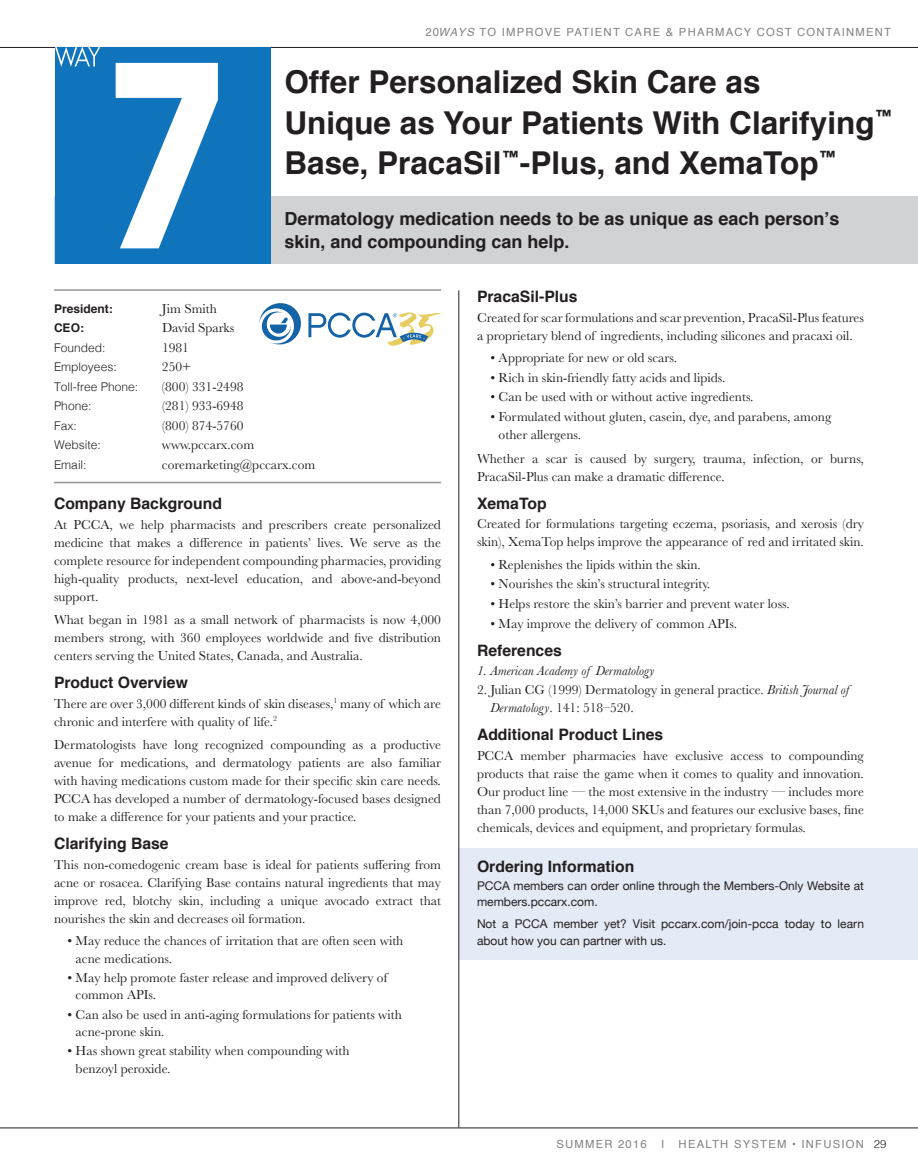
<style>
.page{position:relative;width:918px;height:1175px;background:#fff}
.page>*{position:absolute;margin:0;border:0;box-sizing:border-box;transform-origin:0 0}
.t1{font:700 31.5px/40.5px "Helvetica";color:#231f20}
.t2{font:700 18px/22.5px "Helvetica";color:#231f20}
.t3{font:700 15.75px "Helvetica";color:#231f20}
.t4{font:13.5px/18px "Baskerville";color:#231f20}
.t5{font:italic 13.5px "Baskerville";color:#231f20}
.t6{font:12px/16.5px "Helvetica Neue";color:#231f20}
.t7{font:300 12px "Helvetica";color:#231f20}
.t8{font:700 12px "Helvetica";color:#231f20}
.t9{font:11.25px "Helvetica";letter-spacing:.11em;color:#808285}
.s1{font-style:italic}
.s2{font-weight:300;color:#231f20}
</style>
<div class="page">
<hr style="left:0;top:47px;width:918px;height:1px;background:#231f20">
<div style="left:459px;top:848px;width:459px;height:111px;background:#e5ebf6"></div>
<div style="left:55px;top:196px;width:863px;height:67px;background:#d1d2d4"></div>
<hr style="left:54px;top:289px;width:387px;height:2px;background:#939598">
<div style="left:55px;top:47px;width:216px;height:216px;background:#1074bc"></div>
<svg style="left:116px;top:63px;width:102px;height:185px"></svg>
<svg style="left:55px;top:47px;width:45px;height:20px"></svg>
<hr style="left:54px;top:482px;width:387px;height:1px;background:#939598">
<hr style="left:0;top:1127px;width:918px;height:1px;background:#231f20">
<hr style="left:459px;top:290px;width:1px;height:837px;background:#231f20">
<svg style="left:259px;top:303px;width:182px;height:43px"></svg>
<p class="t9" style="left:425px;top:23px;width:467px">20<span class="s1">WAYS</span> TO IMPROVE PATIENT CARE &amp; PHARMACY COST CONTAINMENT</p>
<h1 class="t1" style="left:284px;top:62px;width:610px">Offer Personalized Skin Care as<br>Unique as Your Patients With Clarifying<sup>™<br></sup>Base, PracaSil<sup>™</sup>-Plus, and XemaTop<sup>™</sup></h1>
<h2 class="t2" style="left:284px;top:208px;width:557px">Dermatology medication needs to be as unique as each person’s skin, and compounding can help.</h2>
<p class="t8" style="left:54px;top:299px;width:60px">President:</p>
<p class="t4" style="left:162px;top:299px;width:56px">Jim Smith</p>
<p class="t8" style="left:54px;top:318px;width:31px">CEO:</p>
<p class="t4" style="left:162px;top:319px;width:74px">David Sparks</p>
<p class="t7" style="left:54px;top:337px;width:53px">Founded:</p>
<p class="t4" style="left:162px;top:338px;width:28px">1981</p>
<p class="t7" style="left:54px;top:357px;width:64px">Employees:</p>
<p class="t4" style="left:162px;top:358px;width:31px">250+</p>
<p class="t7" style="left:54px;top:376px;width:86px">Toll-free Phone:</p>
<p class="t4" style="left:162px;top:377px;width:83px">(800) 331-2498</p>
<p class="t7" style="left:54px;top:396px;width:39px">Phone:</p>
<p class="t4" style="left:162px;top:397px;width:83px">(281) 933-6948</p>
<p class="t7" style="left:54px;top:415px;width:24px">Fax:</p>
<p class="t4" style="left:162px;top:416px;width:83px">(800) 874-5760</p>
<p class="t7" style="left:54px;top:435px;width:48px">Website:</p>
<p class="t4" style="left:162px;top:436px;width:94px">www.pccarx.com</p>
<p class="t7" style="left:54px;top:454px;width:34px">Email:</p>
<p class="t4" style="left:162px;top:455px;width:155px">coremarketing@pccarx.com</p>
<p class="t3" style="left:54px;top:491px;width:170px">Company Background</p>
<p class="t4" style="left:54px;top:516px;width:389px;text-align:justify">At PCCA, we help pharmacists and prescribers create personalized medicine that makes a difference in patients’ lives. We serve as the complete resource for independent compounding pharmacies, providing high-quality products, next-level education, and above-and-beyond support.</p>
<p class="t4" style="left:54px;top:611px;width:389px;text-align:justify">What began in 1981 as a small network of pharmacists is now 4,000 members strong, with 360 employees worldwide and five distribution centers serving the United States, Canada, and Australia.</p>
<p class="t3" style="left:54px;top:670px;width:135px">Product Overview</p>
<p class="t4" style="left:54px;top:694px;width:388px">There are over 3,000 different kinds of skin diseases,<sup>1</sup> many of which are chronic and interfere with quality of life.<sup>2</sup></p>
<p class="t4" style="left:54px;top:736px;width:389px;text-align:justify">Dermatologists have long recognized compounding as a productive avenue for medications, and dermatology patients are also familiar with having medications custom made for their specific skin care needs.<br>PCCA has developed a number of dermatology-focused bases designed to make a difference for your patients and your practice.</p>
<p class="t3" style="left:54px;top:831px;width:116px">Clarifying Base</p>
<p class="t4" style="left:54px;top:855px;width:389px;text-align:justify">This non-comedogenic cream base is ideal for patients suffering from acne or rosacea. Clarifying Base contains natural ingredients that may improve red, blotchy skin, including a unique avocado extract that nourishes the skin and decreases oil formation.</p>
<p class="t4" style="left:76px;top:932px;width:329px;line-height:17.2px;text-indent:-8px">• May reduce the chances of irritation that are often seen with acne medications.</p>
<p class="t4" style="left:76px;top:969px;width:313px;line-height:17.2px;text-indent:-8px">• May help promote faster release and improved delivery of common APIs.</p>
<p class="t4" style="left:76px;top:1006px;width:328px;line-height:17.2px;text-indent:-8px">• Can also be used in anti-aging formulations for patients with acne-prone skin.</p>
<p class="t4" style="left:76px;top:1042px;width:275px;text-indent:-8px">• Has shown great stability when compounding with benzoyl peroxide.</p>
<p class="t3" style="left:477px;top:284px;width:102px">PracaSil-Plus</p>
<p class="t4" style="left:477px;top:308px;width:389px">Created for scar formulations and scar prevention, PracaSil-Plus features a proprietary blend of ingredients, including silicones and pracaxi oil.</p>
<p class="t4" style="left:490px;top:349px;width:188px">• Appropriate for new or old scars.</p>
<p class="t4" style="left:490px;top:368px;width:237px">• Rich in skin-friendly fatty acids and lipids.</p>
<p class="t4" style="left:490px;top:388px;width:265px">• Can be used with or without active ingredients.</p>
<p class="t4" style="left:499px;top:407px;width:334px;text-indent:-8px">• Formulated without gluten, casein, dye, and parabens, among other allergens.</p>
<p class="t4" style="left:477px;top:449px;width:389px">Whether a scar is caused by surgery, trauma, infection, or burns,<br>PracaSil-Plus can make a dramatic difference.</p>
<p class="t3" style="left:477px;top:490px;width:71px">XemaTop</p>
<p class="t4" style="left:477px;top:515px;width:388px">Created for formulations targeting eczema, psoriasis, and xerosis (dry skin), XemaTop helps improve the appearance of red and irritated skin.</p>
<p class="t4" style="left:490px;top:555px;width:212px">• Replenishes the lipids within the skin.</p>
<p class="t4" style="left:490px;top:575px;width:221px">• Nourishes the skin’s structural integrity.</p>
<p class="t4" style="left:490px;top:594px;width:301px">• Helps restore the skin’s barrier and prevent water loss.</p>
<p class="t4" style="left:490px;top:614px;width:248px">• May improve the delivery of common APIs.</p>
<p class="t3" style="left:477px;top:638px;width:86px">References</p>
<p class="t5" style="left:477px;top:661px;width:179px">1. American Academy of Dermatology</p>
<p class="t4" style="left:490px;top:681px;width:360px;line-height:17.2px;text-indent:-14px">2. Julian CG (1999) Dermatology in general practice. <span class="s1">British Journal of<br>Dermatology</span>. 141: 518–520.</p>
<p class="t3" style="left:477px;top:722px;width:188px">Additional Product Lines</p>
<p class="t4" style="left:477px;top:746px;width:389px;text-align:justify">PCCA member pharmacies have exclusive access to compounding products that raise the game when it comes to quality and innovation.<br>Our product line — the most extensive in the industry — includes more than 7,000 products, 14,000 SKUs and features our exclusive bases, fine chemicals, devices and equipment, and proprietary formulas.</p>
<p class="t3" style="left:477px;top:853px;width:159px">Ordering Information</p>
<p class="t6" style="left:477px;top:877px;width:389px">PCCA members can order online through the Members-Only Website at members.pccarx.com.</p>
<p class="t6" style="left:477px;top:916px;width:389px">Not a PCCA member yet? Visit pccarx.com/join-pcca today to learn about how you can partner with us.</p>
<p class="t9" style="left:556px;top:1135px;width:92px">SUMMER 2016</p>
<p class="t9" style="left:661px;top:1135px;width:5px">I</p>
<p class="t9" style="left:679px;top:1135px;width:209px">HEALTH SYSTEM • INFUSION <span class="s2">29</span></p>
</div>
